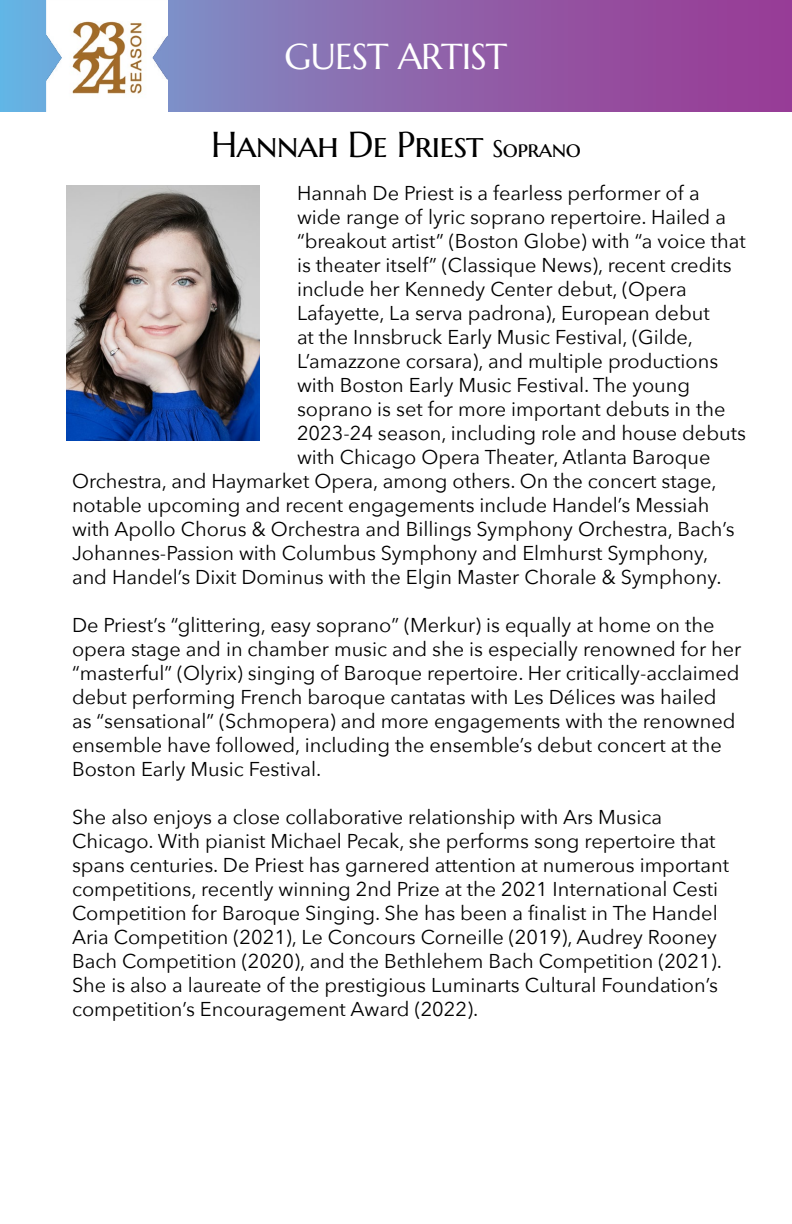
<style>
.page{position:relative;width:792px;height:1224px;background:#fff}
.page>*{position:absolute;margin:0;border:0;box-sizing:border-box;transform-origin:0 0}
.t1{font:36px "Marcellus SC";letter-spacing:-.025em;color:#000}
.t2{font:36px "Marcellus SC";letter-spacing:-.025em;color:#fff}
.t3{font:20px/24px "Avenir Next";color:#000}
.s1{font-size:24px}
</style>
<div class="page">
<img style="left:0;top:0;width:792px;height:112px">
<img style="left:47px;top:0;width:120px;height:112px">
<img style="left:66px;top:186px;width:193px;height:255px">
<h1 class="t2" style="left:285px;top:34px;width:224px">GUEST ARTIST</h1>
<h1 class="t1" style="left:211px;top:122px;width:371px">Hannah De Priest <span class="s1">Soprano</span></h1>
<p class="t3" style="left:297px;top:180px;width:404px">Hannah De Priest is a fearless performer of a</p>
<p class="t3" style="left:297px;top:204px;width:431px">wide range of lyric soprano repertoire. Hailed a</p>
<p class="t3" style="left:297px;top:228px;width:450px">“breakout artist” (Boston Globe) with “a voice that</p>
<p class="t3" style="left:297px;top:252px;width:436px">is theater itself” (Classique News), recent credits</p>
<p class="t3" style="left:297px;top:276px;width:391px">include her Kennedy Center debut, (Opera</p>
<p class="t3" style="left:297px;top:300px;width:414px">Lafayette, La serva padrona), European debut</p>
<p class="t3" style="left:297px;top:324px;width:398px">at the Innsbruck Early Music Festival, (Gilde,</p>
<p class="t3" style="left:297px;top:348px;width:423px">L’amazzone corsara), and multiple productions</p>
<p class="t3" style="left:297px;top:372px;width:395px">with Boston Early Music Festival. The young</p>
<p class="t3" style="left:297px;top:396px;width:430px">soprano is set for more important debuts in the</p>
<p class="t3" style="left:297px;top:420px;width:450px">2023-24 season, including role and house debuts</p>
<p class="t3" style="left:297px;top:444px;width:415px">with Chicago Opera Theater, Atlanta Baroque</p>
<p class="t3" style="left:72px;top:468px;width:646px">Orchestra, and Haymarket Opera, among others. On the concert stage,</p>
<p class="t3" style="left:72px;top:492px;width:639px">notable upcoming and recent engagements include Handel’s Messiah</p>
<p class="t3" style="left:72px;top:516px;width:664px">with Apollo Chorus &amp; Orchestra and Billings Symphony Orchestra, Bach’s</p>
<p class="t3" style="left:72px;top:540px;width:638px">Johannes-Passion with Columbus Symphony and Elmhurst Symphony,</p>
<p class="t3" style="left:72px;top:564px;width:651px">and Handel’s Dixit Dominus with the Elgin Master Chorale &amp; Symphony.</p>
<p class="t3" style="left:72px;top:612px;width:671px">De Priest’s “glittering, easy soprano” (Merkur) is equally at home on the opera stage and in chamber music and she is especially renowned for her “masterful” (Olyrix) singing of Baroque repertoire. Her critically-acclaimed debut performing French baroque cantatas with Les Délices was hailed<br>as “sensational” (Schmopera) and more engagements with the renowned ensemble have followed, including the ensemble’s debut concert at the Boston Early Music Festival.</p>
<p class="t3" style="left:72px;top:804px;width:659px">She also enjoys a close collaborative relationship with Ars Musica Chicago. With pianist Michael Pecak, she performs song repertoire that spans centuries. De Priest has garnered attention at numerous important competitions, recently winning 2nd Prize at the 2021 International Cesti Competition for Baroque Singing. She has been a finalist in The Handel Aria Competition (2021), Le Concours Corneille (2019), Audrey Rooney Bach Competition (2020), and the Bethlehem Bach Competition (2021).<br>She is also a laureate of the prestigious Luminarts Cultural Foundation’s competition’s Encouragement Award (2022).</p>
</div>
